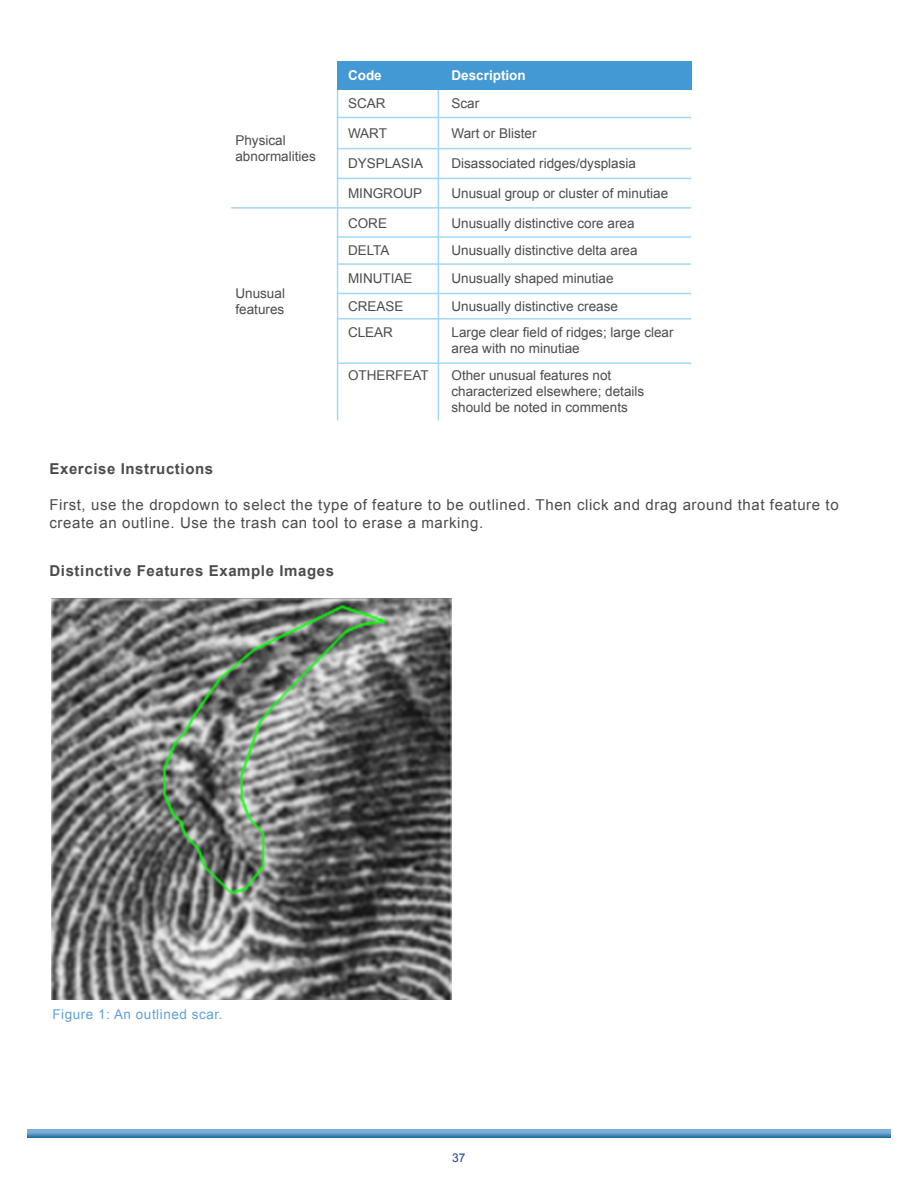
<style>
.page{position:relative;width:918px;height:1188px;background:#fff}
.page>*{position:absolute;margin:0;border:0;box-sizing:border-box;transform-origin:0 0}
.t1{font:15px/18px "Arial";letter-spacing:.04em;color:#4b4c4d}
.t2{font:700 15px "Arial";letter-spacing:.04em;color:#4b4c4d}
.t3{font:13.5px/16.2px "Arial";color:#4b4c4d}
.t4{font:13.5px "Arial";letter-spacing:.04em;color:#5ea0d7}
.t5{font:700 13.5px "Arial";color:#fff}
.t6{font:12px "Arial";color:#253f8e}
</style>
<div class="page">
<svg style="left:27px;top:1130px;width:864px;height:8px;background:#5795c2"></svg>
<hr style="left:438px;top:87px;width:1px;height:333px;background:#a3d7f4">
<hr style="left:337px;top:89px;width:1px;height:331px;background:#a3d7f4">
<hr style="left:337px;top:117px;width:354px;height:1px;background:#a3d7f4">
<hr style="left:337px;top:148px;width:354px;height:1px;background:#a3d7f4">
<hr style="left:337px;top:178px;width:354px;height:1px;background:#a3d7f4">
<hr style="left:231px;top:207px;width:460px;height:2px;background:#a3d7f4">
<hr style="left:337px;top:236px;width:354px;height:2px;background:#a3d7f4">
<hr style="left:337px;top:263px;width:354px;height:2px;background:#a3d7f4">
<hr style="left:337px;top:293px;width:354px;height:1px;background:#a3d7f4">
<hr style="left:337px;top:318px;width:354px;height:2px;background:#a3d7f4">
<hr style="left:337px;top:362px;width:354px;height:2px;background:#a3d7f4">
<div style="left:337px;top:62px;width:354px;height:28px;background:#4399d3"></div>
<img style="left:52px;top:598px;width:399px;height:401px">
<p class="t3" style="left:235px;top:132px;width:82px">Physical abnormalities</p>
<p class="t3" style="left:235px;top:285px;width:51px">Unusual features</p>
<p class="t5" style="left:348px;top:66px;width:35px">Code</p>
<p class="t5" style="left:452px;top:66px;width:76px">Description</p>
<p class="t3" style="left:348px;top:95px;width:39px">SCAR</p>
<p class="t3" style="left:348px;top:125px;width:41px">WART</p>
<p class="t3" style="left:348px;top:156px;width:77px">DYSPLASIA</p>
<p class="t3" style="left:348px;top:186px;width:76px">MINGROUP</p>
<p class="t3" style="left:348px;top:215px;width:41px">CORE</p>
<p class="t3" style="left:348px;top:242px;width:43px">DELTA</p>
<p class="t3" style="left:348px;top:271px;width:66px">MINUTIAE</p>
<p class="t3" style="left:348px;top:298px;width:57px">CREASE</p>
<p class="t3" style="left:348px;top:324px;width:47px">CLEAR</p>
<p class="t3" style="left:348px;top:367px;width:82px">OTHERFEAT</p>
<p class="t3" style="left:452px;top:95px;width:29px">Scar</p>
<p class="t3" style="left:452px;top:125px;width:87px">Wart or Blister</p>
<p class="t3" style="left:452px;top:156px;width:186px">Disassociated ridges/dysplasia</p>
<p class="t3" style="left:452px;top:186px;width:218px">Unusual group or cluster of minutiae</p>
<p class="t3" style="left:452px;top:215px;width:185px">Unusually distinctive core area</p>
<p class="t3" style="left:452px;top:242px;width:188px">Unusually distinctive delta area</p>
<p class="t3" style="left:452px;top:271px;width:164px">Unusually shaped minutiae</p>
<p class="t3" style="left:452px;top:298px;width:168px">Unusually distinctive crease</p>
<p class="t3" style="left:452px;top:324px;width:224px">Large clear field of ridges; large clear area with no minutiae</p>
<p class="t3" style="left:452px;top:367px;width:194px">Other unusual features not characterized elsewhere; details should be noted in comments</p>
<p class="t2" style="left:50px;top:458px;width:165px">Exercise Instructions</p>
<p class="t1" style="left:50px;top:496px;width:791px">First, use the dropdown to select the type of feature to be outlined. Then click and drag around that feature to create an outline. Use the trash can tool to erase a marking.</p>
<p class="t2" style="left:50px;top:560px;width:286px">Distinctive Features Example Images</p>
<p class="t4" style="left:52px;top:1005px;width:172px">Figure 1: An outlined scar.</p>
<p class="t6" style="left:452px;top:1150px;width:15px">37</p>
</div>
